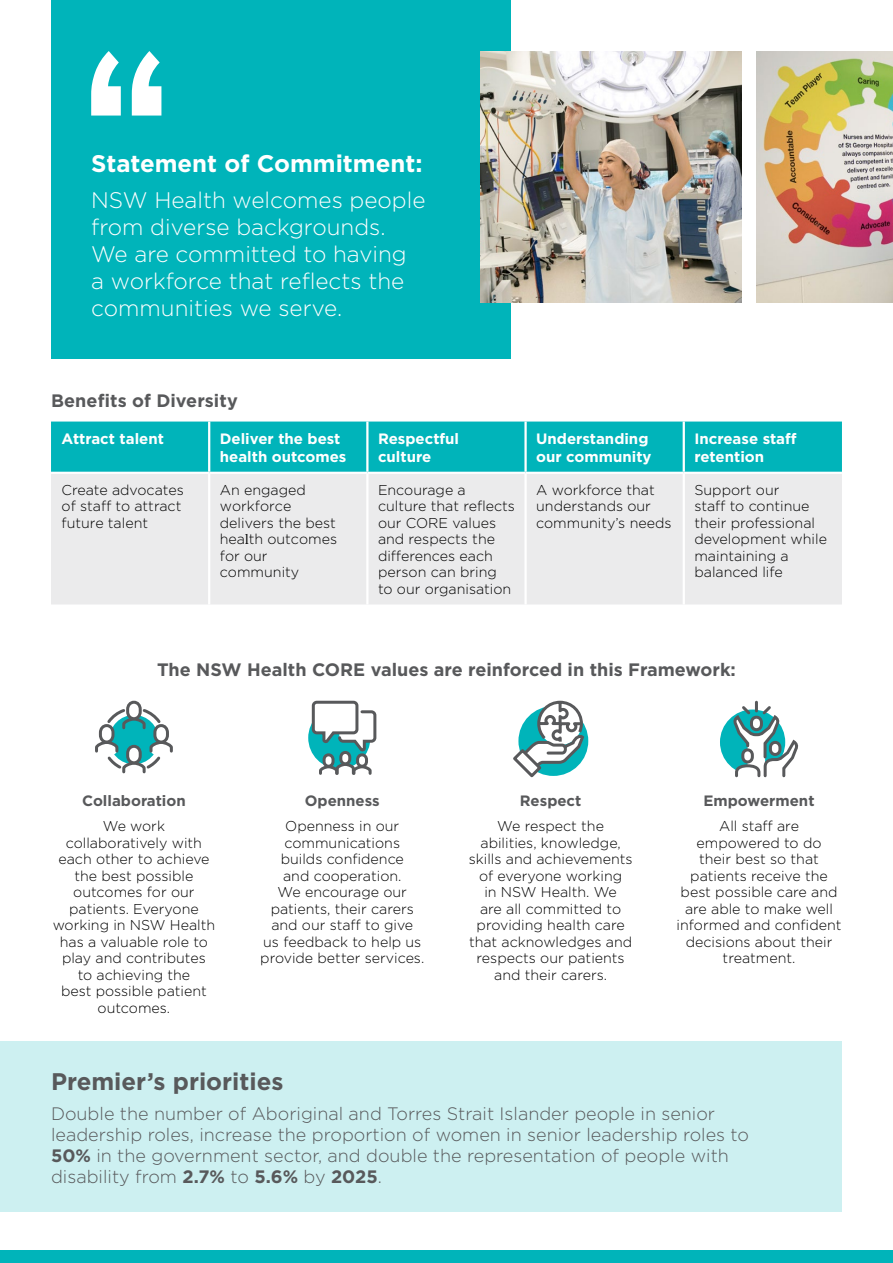
<style>
.page{position:relative;width:893px;height:1263px;background:#fff}
.page>*{position:absolute;margin:0;border:0;box-sizing:border-box;transform-origin:0 0}
.t1{font:700 24px "Gotham";color:#fff}
.t2{font:700 24px "Gotham";color:#58595b}
.t3{font:300 22.5px/27px "Gotham";color:#fff}
.t4{font:300 18px/21px "Gotham";color:#58595b}
.t5{font:700 18px "Gotham";color:#58595b}
.t6{font:700 15px/18px "Gotham";color:#fff}
.t7{font:700 15px "Gotham";color:#58595b}
.t8{font:300 14.25px/16.5px "Gotham";color:#000}
.s1{font-family:"Minion Pro";font-weight:400}
.s2{font-weight:700}
</style>
<div class="page">
<div style="left:51px;top:0;width:459px;height:358px;background:#00b4ba"></div>
<div style="left:0;top:1250px;width:893px;height:12px;background:#00b4ba"></div>
<svg style="left:91px;top:51px;width:70px;height:65px"></svg>
<div style="left:51px;top:422px;width:791px;height:50px;background:#00b4ba"></div>
<div style="left:51px;top:474px;width:791px;height:130px;background:#ebebec"></div>
<hr style="left:208px;top:422px;width:2px;height:50px;background:#fff">
<hr style="left:366px;top:422px;width:2px;height:50px;background:#fff">
<hr style="left:524px;top:422px;width:3px;height:50px;background:#fff">
<hr style="left:683px;top:422px;width:2px;height:50px;background:#fff">
<hr style="left:208px;top:474px;width:2px;height:130px;background:#fff">
<hr style="left:366px;top:474px;width:2px;height:130px;background:#fff">
<hr style="left:524px;top:474px;width:3px;height:130px;background:#fff">
<hr style="left:683px;top:474px;width:2px;height:130px;background:#fff">
<img style="left:480px;top:51px;width:261px;height:251px">
<img style="left:756px;top:51px;width:137px;height:251px">
<div style="left:0;top:1042px;width:842px;height:170px;background:#cdf0f1"></div>
<svg style="left:95px;top:700px;width:78px;height:74px"></svg>
<div style="left:720px;top:709px;width:65px;height:66px;background:#00b4ba;border-radius:50%"></div>
<svg style="left:733px;top:700px;width:65px;height:78px"></svg>
<div style="left:743px;top:750px;width:10px;height:12px;background:#fff;border-radius:5px"></div>
<div style="left:741px;top:748px;width:13px;height:15px;border:3px solid #58595b;border-radius:5px"></div>
<div style="left:770px;top:742px;width:10px;height:13px;background:#fff;border-radius:5px"></div>
<div style="left:769px;top:741px;width:12px;height:15px;border:3px solid #58595b;border-radius:5px"></div>
<svg style="left:308px;top:707px;width:62px;height:62px"></svg>
<div style="left:357px;top:754px;width:10px;height:12px;background:#fff;border-radius:5px"></div>
<div style="left:356px;top:753px;width:12px;height:15px;border:3px solid #58595b;border-radius:5px"></div>
<svg style="left:318px;top:761px;width:54px;height:14px"></svg>
<div style="left:324px;top:754px;width:9px;height:12px;background:#fff;border-radius:5px"></div>
<div style="left:323px;top:753px;width:12px;height:15px;border:3px solid #58595b;border-radius:5px"></div>
<div style="left:340px;top:752px;width:10px;height:12px;background:#fff;border-radius:5px"></div>
<div style="left:339px;top:751px;width:12px;height:14px;border:3px solid #58595b;border-radius:5px"></div>
<svg style="left:310px;top:700px;width:67px;height:55px"></svg>
<svg style="left:513px;top:700px;width:73px;height:78px"></svg>
<h1 class="t1" style="left:91px;top:148px;width:333px">Statement of Commitment:</h1>
<h2 class="t3" style="left:91px;top:186px;width:336px">NSW Health welcomes people from diverse backgrounds.<br>We are committed to having<br>a workforce that reflects the communities we serve.</h2>
<p class="t5" style="left:51px;top:389px;width:188px">Benefits of Diversity</p>
<p class="t6" style="left:62px;top:430px;width:104px">Attract talent</p>
<p class="t6" style="left:220px;top:430px;width:128px">Deliver the best health outcomes</p>
<p class="t6" style="left:378px;top:430px;width:83px">Respectful culture</p>
<p class="t6" style="left:536px;top:430px;width:117px">Understanding our community</p>
<p class="t6" style="left:694px;top:430px;width:104px">Increase staff retention</p>
<p class="t8" style="left:62px;top:482px;width:124px">Create advocates of staff to attract future talent</p>
<p class="t8" style="left:220px;top:482px;width:119px">An engaged workforce delivers the best hea<span class="s1">l</span>th outcomes for our community</p>
<p class="t8" style="left:378px;top:482px;width:138px">Encourage a culture that reflects our CORE values and respects the differences each person can bring to our organisation</p>
<p class="t8" style="left:536px;top:482px;width:137px">A workforce that understands our community’s needs</p>
<p class="t8" style="left:694px;top:482px;width:134px">Support our<br>staff to continue their professional development while maintaining a balanced life</p>
<p class="t5" style="left:157px;top:658px;width:580px">The NSW Health CORE values are reinforced in this Framework:</p>
<p class="t7" style="left:82px;top:791px;width:105px">Collaboration</p>
<p class="t8" style="left:53px;top:818px;width:164px;text-align:center">We work collaboratively with each other to achieve the best possible outcomes for our patients. Everyone working in NSW Health has a valuable role to play and contributes<br>to achieving the<br>best possible patient outcomes.</p>
<p class="t7" style="left:305px;top:791px;width:76px">Openness</p>
<p class="t8" style="left:260px;top:818px;width:166px;text-align:center">Openness in our communications<br>builds confidence<br>and cooperation.<br>We encourage our patients, their carers and our staff to give<br>us feedback to help us provide better services.</p>
<p class="t7" style="left:520px;top:791px;width:63px">Respect</p>
<p class="t8" style="left:469px;top:818px;width:165px;text-align:center">We respect the abilities, knowledge, skills and achievements of everyone working<br>in NSW Health. We<br>are all committed to providing health care that acknowledges and respects our patients and their carers.</p>
<p class="t7" style="left:703px;top:791px;width:113px">Empowerment</p>
<p class="t8" style="left:677px;top:818px;width:166px;text-align:center">All staff are empowered to do<br>their best so that patients receive the best possible care and are able to make well informed and confident decisions about their treatment.</p>
<h1 class="t2" style="left:51px;top:1066px;width:234px">Premier’s priorities</h1>
<p class="t4" style="left:51px;top:1103px;width:699px">Double the number of Aboriginal and Torres Strait Islander people in senior leadership roles, increase the proportion of women in senior leadership roles to <span class="s2">50%</span> in the government sector, and double the representation of people with disability from <span class="s2">2.7%</span> to <span class="s2">5.6%</span> by <span class="s2">2025</span>.</p>
</div>
